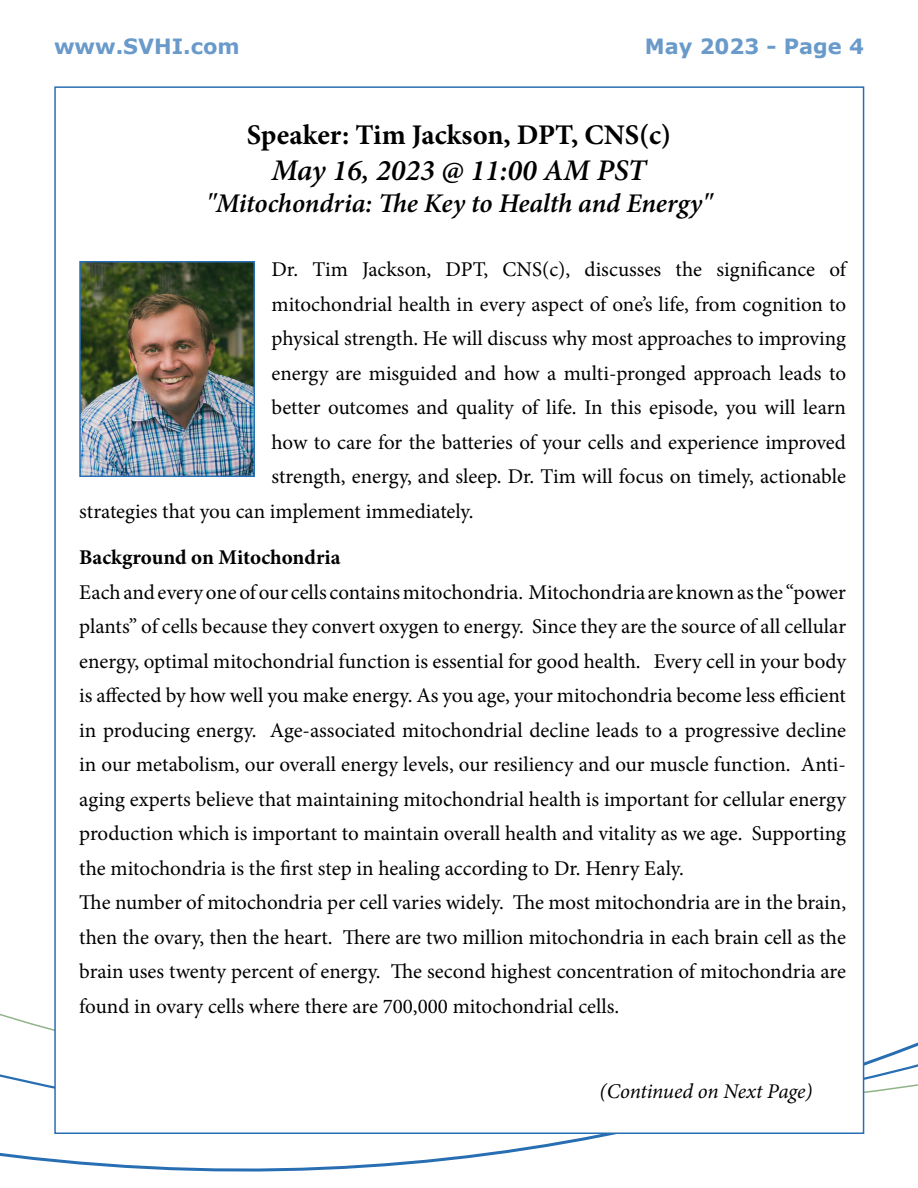
<style>
.page{position:relative;width:918px;height:1188px;background:#fff}
.page>*{position:absolute;margin:0;border:0;box-sizing:border-box;transform-origin:0 0}
.t1{font:italic 600 30px "Minion Pro";color:#000}
.t2{font:700 28.5px "Minion Pro";color:#000}
.t3{font:italic 600 27px "Minion Pro";letter-spacing:-.005em;color:#000}
.t4{font:21px/34.5px "Minion Pro";color:#000}
.t5{font:700 21px "Verdana";color:#699aca}
.t6{font:700 21px "Minion Pro";color:#000}
.t7{font:italic 21px "Minion Pro";letter-spacing:-.01em;color:#000}
</style>
<div class="page">
<svg style="left:0;top:734px;width:918px;height:438px"></svg>
<div style="left:54px;top:86px;width:810px;height:1048px;background:#fff;border:2px solid #286eb3"></div>
<img style="left:82px;top:264px;width:170px;height:210px">
<div style="left:79px;top:261px;width:176px;height:216px;border:2px solid #286eb3"></div>
<p class="t5" style="left:54px;top:33px;width:187px">www.SVHI.com</p>
<p class="t5" style="left:645px;top:33px;width:221px">May 2023 - Page 4</p>
<h2 class="t2" style="left:247px;top:114px;width:426px">Speaker: Tim Jackson, DPT, CNS(c)</h2>
<h1 class="t1" style="left:272px;top:149px;width:376px">May 16, 2023 @ 11:00 AM PST</h1>
<p class="t3" style="left:206px;top:184px;width:508px">"Mitochondria: The Key to Health and Energy"</p>
<p class="t4" style="left:272px;top:252px;width:576px">Dr. Tim Jackson, DPT, CNS(c), discusses the significance of</p>
<p class="t4" style="left:272px;top:287px;width:576px">mitochondrial health in every aspect of one’s life, from cognition to</p>
<p class="t4" style="left:272px;top:321px;width:576px">physical strength. He will discuss why most approaches to improving</p>
<p class="t4" style="left:272px;top:356px;width:576px">energy are misguided and how a multi-pronged approach leads to</p>
<p class="t4" style="left:272px;top:390px;width:576px">better outcomes and quality of life. In this episode, you will learn</p>
<p class="t4" style="left:272px;top:425px;width:576px">how to care for the batteries of your cells and experience improved</p>
<p class="t4" style="left:272px;top:459px;width:576px">strength, energy, and sleep. Dr. Tim will focus on timely, actionable</p>
<p class="t4" style="left:79px;top:494px;width:396px">strategies that you can implement immediately.</p>
<p class="t6" style="left:79px;top:543px;width:263px">Background on Mitochondria</p>
<p class="t4" style="left:79px;top:575px;width:768px">Each and every one of our cells contains mitochondria. Mitochondria are known as the “power plants” of cells because they convert oxygen to energy. Since they are the source of all cellular energy, optimal mitochondrial function is essential for good health. Every cell in your body is affected by how well you make energy. As you age, your mitochondria become less efficient in producing energy. Age-associated mitochondrial decline leads to a progressive decline in our metabolism, our overall energy levels, our resiliency and our muscle function. Anti&shy;aging experts believe that maintaining mitochondrial health is important for cellular energy production which is important to maintain overall health and vitality as we age. Supporting the mitochondria is the first step in healing according to Dr. Henry Ealy.<br>The number of mitochondria per cell varies widely. The most mitochondria are in the brain, then the ovary, then the heart. There are two million mitochondria in each brain cell as the brain uses twenty percent of energy. The second highest concentration of mitochondria are found in ovary cells where there are 700,000 mitochondrial cells.</p>
<p class="t7" style="left:600px;top:1077px;width:215px">(Continued on Next Page)</p>
</div>
